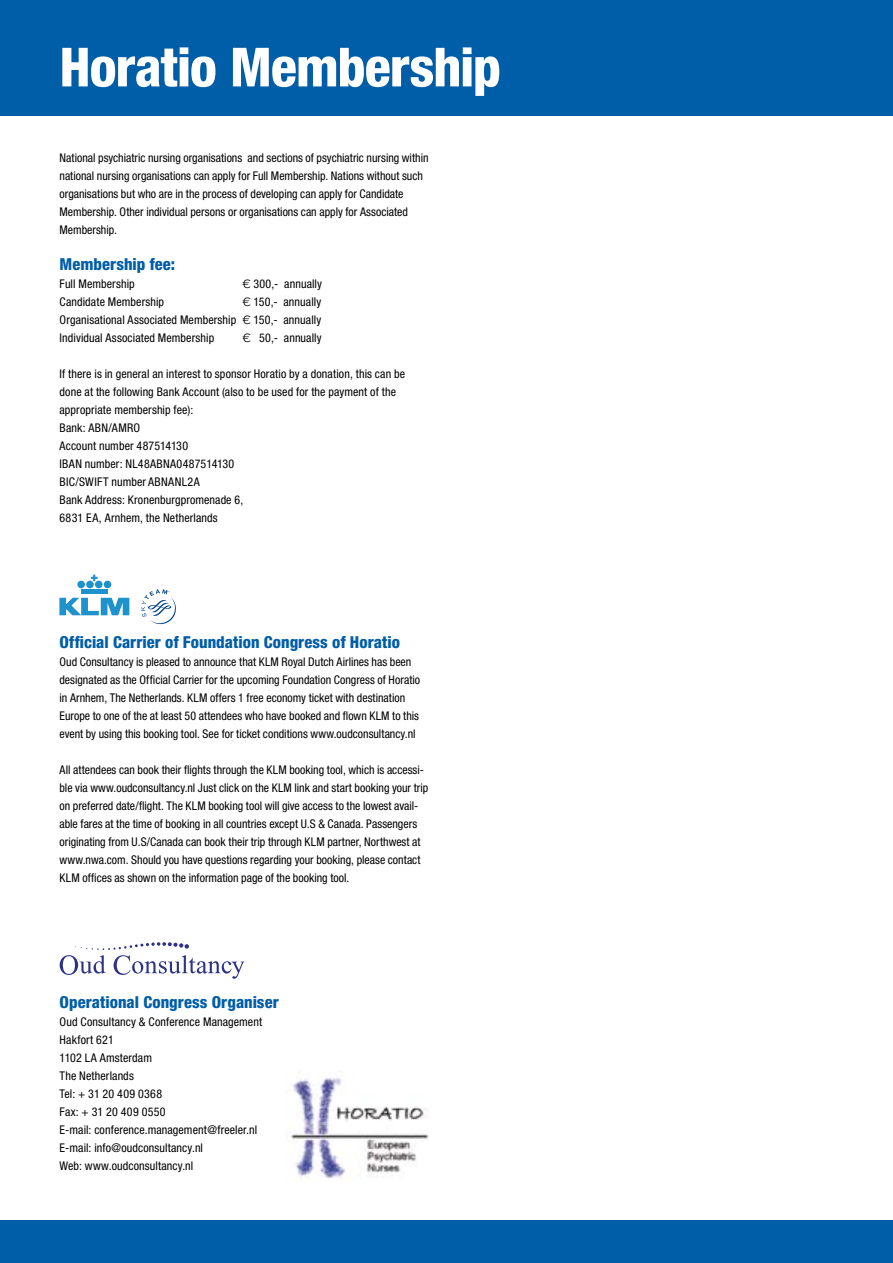
<style>
.page{position:relative;width:893px;height:1263px;background:#fff}
.page>*{position:absolute;margin:0;border:0;box-sizing:border-box;transform-origin:0 0}
.t1{font:800 condensed 54px "Helvetica Neue LT Std";letter-spacing:-.015em;color:#fff}
.t2{font:800 condensed 16.5px "Helvetica Neue LT Std";letter-spacing:.005em;color:#005da8}
.t3{font:condensed 12px/18px "Helvetica Neue LT Std";letter-spacing:.005em;color:#000}
.s1{font-weight:300;font-stretch:expanded}
</style>
<div class="page">
<div style="left:0;top:0;width:893px;height:115px;background:#005da8"></div>
<div style="left:0;top:1220px;width:893px;height:43px;background:#005da8"></div>
<img style="left:285px;top:1071px;width:144px;height:110px">
<svg style="left:60px;top:598px;width:69px;height:17px"></svg>
<div style="left:81px;top:589px;width:26px;height:5px;background:#1e92cc"></div>
<svg style="left:91px;top:574px;width:7px;height:7px"></svg>
<div style="left:77px;top:581px;width:8px;height:7px;background:#1e92cc;border-radius:50%"></div>
<div style="left:86px;top:581px;width:8px;height:7px;background:#1e92cc;border-radius:50%"></div>
<div style="left:95px;top:581px;width:8px;height:7px;background:#1e92cc;border-radius:50%"></div>
<div style="left:104px;top:581px;width:7px;height:7px;background:#1e92cc;border-radius:50%"></div>
<svg style="left:141px;top:589px;width:35px;height:35px"></svg>
<svg style="left:60px;top:942px;width:184px;height:37px"></svg>
<h1 class="t1" style="left:60px;top:34px;width:443px">Horatio Membership</h1>
<p class="t3" style="left:60px;top:149px;width:370px">National psychiatric nursing organisations and sections of psychiatric nursing within national nursing organisations can apply for Full Membership. Nations without such organisations but who are in the process of developing can apply for Candidate Membership. Other individual persons or organisations can apply for Associated Membership.</p>
<h2 class="t2" style="left:60px;top:254px;width:117px">Membership fee:</h2>
<p class="t3" style="left:60px;top:275px;width:77px">Full Membership</p>
<p class="t3" style="left:243px;top:275px;width:81px"><span class="s1">€</span> 300,- annually</p>
<p class="t3" style="left:60px;top:293px;width:106px">Candidate Membership</p>
<p class="t3" style="left:60px;top:293px;width:263px;text-align:justify;text-indent:183px"><span class="s1">€</span> 150,- annually Organisational Associated Membership <span class="s1">€</span> 150,- annually Individual Associated Membership</p>
<p class="t3" style="left:243px;top:329px;width:81px"><span class="s1">€</span> 50,- annually</p>
<p class="t3" style="left:60px;top:365px;width:347px">If there is in general an interest to sponsor Horatio by a donation, this can be done at the following Bank Account (also to be used for the payment of the appropriate membership fee):<br>Bank: ABN/AMRO<br>Account number 487514130<br>IBAN number: NL48ABNA0487514130<br>BIC/SWIFT number ABNANL2A<br>Bank Address: Kronenburgpromenade 6,<br>6831 EA, Arnhem, the Netherlands</p>
<h2 class="t2" style="left:60px;top:632px;width:342px">Official Carrier of Foundation Congress of Horatio</h2>
<p class="t3" style="left:60px;top:653px;width:362px">Oud Consultancy is pleased to announce that KLM Royal Dutch Airlines has been designated as the Official Carrier for the upcoming Foundation Congress of Horatio in Arnhem, The Netherlands. KLM offers 1 free economy ticket with destination Europe to one of the at least 50 attendees who have booked and flown KLM to this event by using this booking tool. See for ticket conditions www.oudconsultancy.nl</p>
<p class="t3" style="left:60px;top:761px;width:370px">All attendees can book their flights through the KLM booking tool, which is accessi&shy;ble via www.oudconsultancy.nl Just click on the KLM link and start booking your trip on preferred date/flight. The KLM booking tool will give access to the lowest avail&shy;able fares at the time of booking in all countries except U.S &amp; Canada. Passengers originating from U.S/Canada can book their trip through KLM partner, Northwest at www.nwa.com. Should you have questions regarding your booking, please contact KLM offices as shown on the information page of the booking tool.</p>
<h2 class="t2" style="left:60px;top:992px;width:221px">Operational Congress Organiser</h2>
<p class="t3" style="left:60px;top:1013px;width:204px">Oud Consultancy &amp; Conference Management<br>Hakfort 621<br>1102 LA Amsterdam<br>The Netherlands<br>Tel: + 31 20 409 0368<br>Fax: + 31 20 409 0550<br>E-mail: conference.management@freeler.nl<br>E-mail: info@oudconsultancy.nl<br>Web: www.oudconsultancy.nl</p>
</div>
